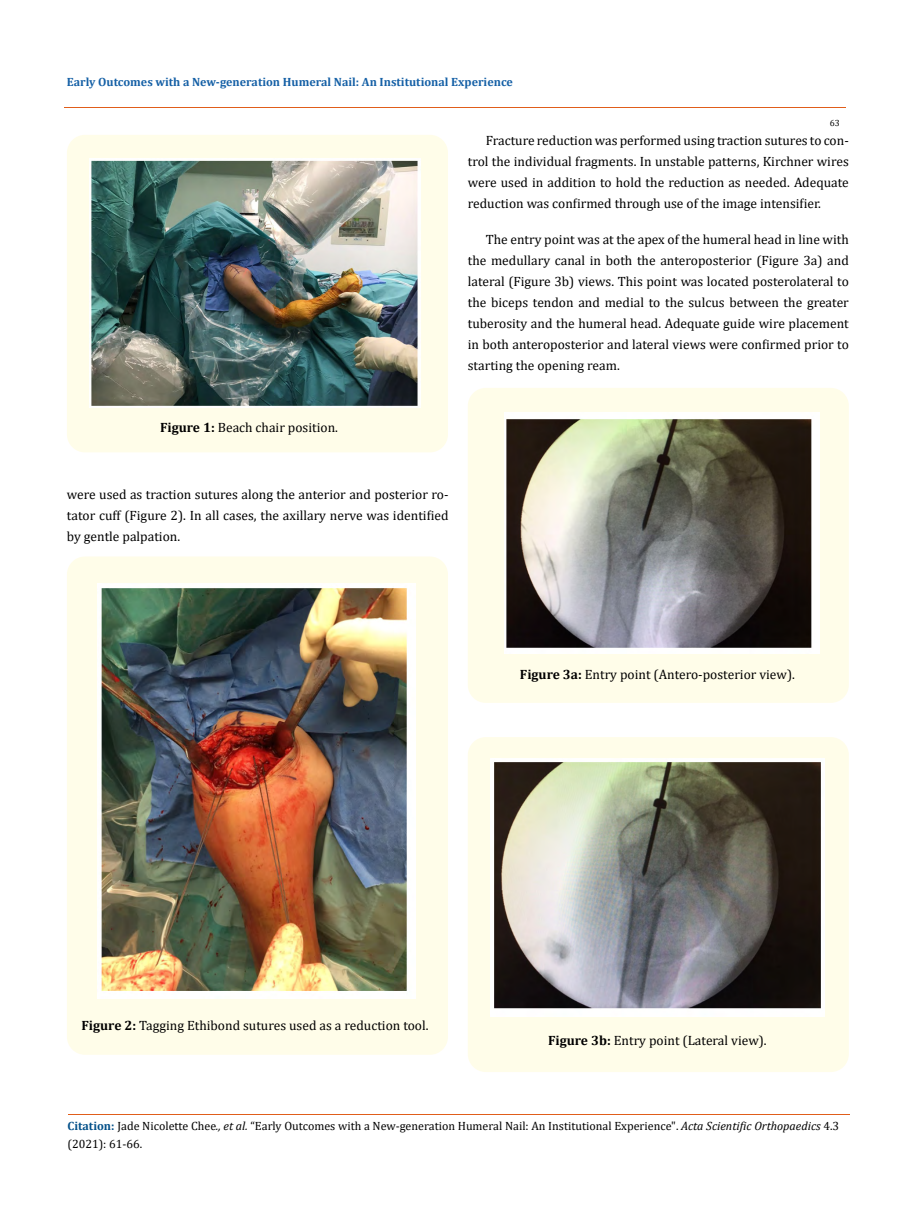
<style>
.page{position:relative;width:917px;height:1224px;background:#fff}
.page>*{position:absolute;margin:0;border:0;box-sizing:border-box;transform-origin:0 0}
.t1{font:13.5px/21px "Cambria";color:#000;text-align:justify}
.t2{font:12px/18px "Cambria";color:#000}
.t3{font:700 12px "Cambria";color:#1560a6}
.t4{font:9px "Cambria";color:#000}
.s1{font-weight:700}
.s2{font-weight:700;color:#035089}
.s3{font-style:italic}
</style>
<div class="page">
<div style="left:67px;top:135px;width:381px;height:317px;background:#fffde9;border-radius:18px"></div>
<img style="left:90px;top:158px;width:331px;height:249px">
<div style="left:67px;top:556px;width:381px;height:499px;background:#fffde9;border-radius:18px"></div>
<img style="left:97px;top:584px;width:319px;height:414px">
<hr style="left:64px;top:108px;width:781px;height:1px;background:#e05d1a">
<hr style="left:68px;top:1114px;width:781px;height:1px;background:#e05d1a">
<div style="left:468px;top:388px;width:380px;height:315px;background:#fffde9;border-radius:18px"></div>
<img style="left:504px;top:413px;width:315px;height:241px">
<div style="left:468px;top:737px;width:380px;height:335px;background:#fffde9;border-radius:18px"></div>
<img style="left:490px;top:759px;width:334px;height:257px">
<p class="t3" style="left:67px;top:73px;width:447px">Early Outcomes with a New-generation Humeral Nail: An Institutional Experience</p>
<p class="t4" style="left:829px;top:118px;width:11px">63</p>
<p class="t1" style="left:160px;top:417px;width:179px"><span class="s1">Figure 1:</span> Beach chair position.</p>
<p class="t1" style="left:468px;top:130px;width:382px;text-indent:18px">Fracture reduction was performed using traction sutures to con&shy;trol the individual fragments. In unstable patterns, Kirchner wires were used in addition to hold the reduction as needed. Adequate reduction was confirmed through use of the image intensifier.</p>
<p class="t1" style="left:468px;top:229px;width:382px;text-indent:18px">The entry point was at the apex of the humeral head in line with the medullary canal in both the anteroposterior (Figure 3a) and lateral (Figure 3b) views. This point was located posterolateral to the biceps tendon and medial to the sulcus between the greater tuberosity and the humeral head. Adequate guide wire placement in both anteroposterior and lateral views were confirmed prior to starting the opening ream.</p>
<p class="t1" style="left:67px;top:483px;width:383px">were used as traction sutures along the anterior and posterior ro&shy;tator cuff (Figure 2). In all cases, the axillary nerve was identified by gentle palpation.</p>
<p class="t1" style="left:520px;top:664px;width:276px"><span class="s1">Figure 3a:</span> Entry point (Antero-posterior view).</p>
<p class="t1" style="left:82px;top:1015px;width:348px"><span class="s1">Figure 2:</span> Tagging Ethibond sutures used as a reduction tool.</p>
<p class="t1" style="left:548px;top:1030px;width:220px"><span class="s1">Figure 3b:</span> Entry point (Lateral view).</p>
<p class="t2" style="left:68px;top:1116px;width:773px"><span class="s2">Citation:</span> Jade Nicolette Chee<span class="s3">., et al.</span> “Early Outcomes with a New-generation Humeral Nail: An Institutional Experience". <span class="s3">Acta Scientific Orthopaedics</span> 4.3 (2021): 61-66.</p>
</div>
